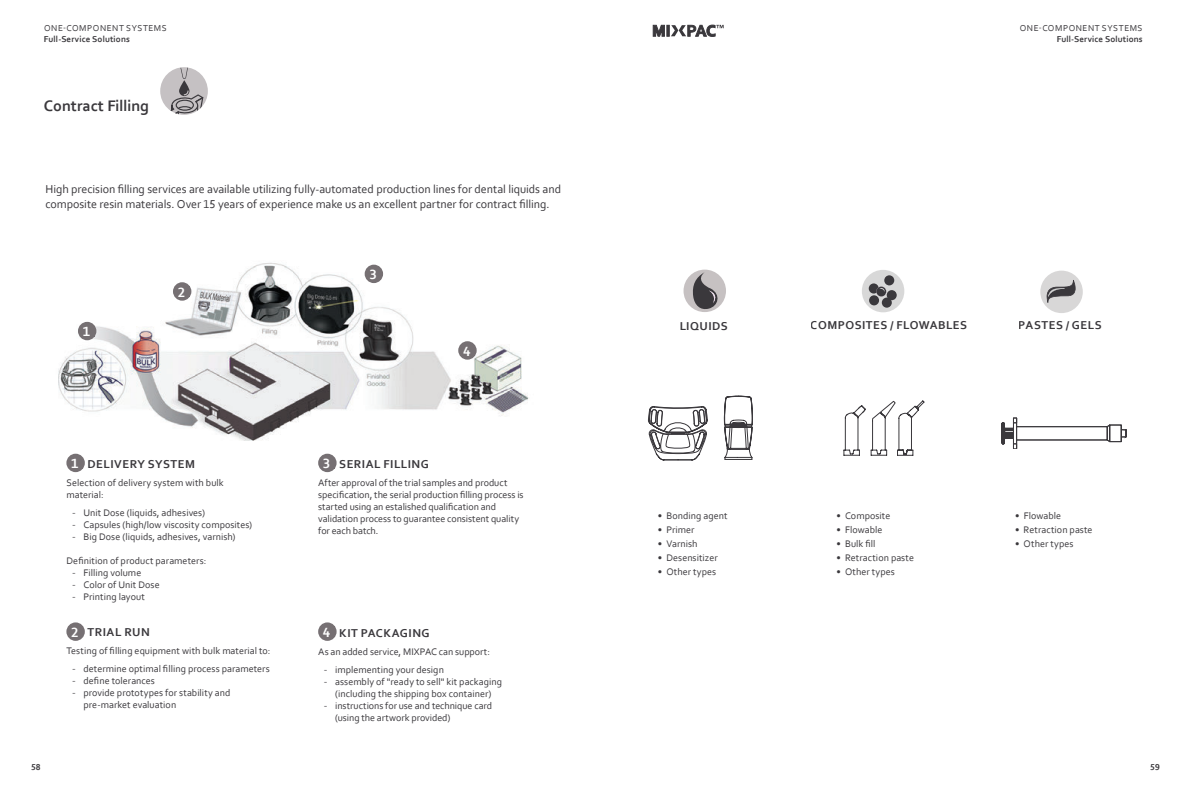
<style>
.page{position:relative;width:1191px;height:794px;background:#fff}
.page>*{position:absolute;margin:0;border:0;box-sizing:border-box;transform-origin:0 0}
.t1{font:700 16px "Corbel";letter-spacing:-.005em;color:#3a383c}
.t2{font:700 14px "Corbel";color:#fff}
.t3{font:12px/14.4px "Corbel";letter-spacing:-.005em;color:#3a383c}
.t4{font:700 12px "Corbel";letter-spacing:.04em;color:#3a383c}
.t5{font:10px/12px "Corbel";color:#3a383c}
.t6{font:700 9px "Corbel";letter-spacing:.01em;color:#3a383c}
.t7{font:9px "Corbel";letter-spacing:.06em;color:#3a383c}
.s1{font-size:14px;color:#fff}
.s2{font-family:"Helvetica Neue LT Std";font-weight:300}
</style>
<div class="page">
<svg style="left:1001px;top:417px;width:125px;height:31px"></svg>
<img style="left:58px;top:262px;width:471px;height:179px">
<div style="left:862px;top:270px;width:42px;height:42px;background:#d8d8d8;border-radius:50%"></div>
<div style="left:868px;top:283px;width:10px;height:10px;background:#3a383c;border-radius:50%"></div>
<div style="left:884px;top:275px;width:10px;height:10px;background:#3a383c;border-radius:50%"></div>
<div style="left:886px;top:290px;width:10px;height:10px;background:#3a383c;border-radius:50%"></div>
<div style="left:881px;top:297px;width:10px;height:11px;background:#3a383c;border-radius:50%"></div>
<div style="left:869px;top:295px;width:10px;height:10px;background:#3a383c;border-radius:50%"></div>
<svg style="left:876px;top:286px;width:10px;height:11px"></svg>
<div style="left:1040px;top:271px;width:42px;height:42px;background:#d8d7d7;border-radius:50%"></div>
<svg style="left:1042px;top:280px;width:38px;height:23px"></svg>
<svg style="left:843px;top:400px;width:81px;height:56px"></svg>
<div style="left:683px;top:270px;width:43px;height:42px;background:#c6c1c2;border-radius:50%"></div>
<svg style="left:691px;top:272px;width:30px;height:39px"></svg>
<svg style="left:648px;top:406px;width:60px;height:54px"></svg>
<svg style="left:723px;top:396px;width:30px;height:64px"></svg>
<div style="left:66px;top:454px;width:19px;height:18px;background:#767073;border-radius:50%"></div>
<svg style="left:66px;top:622px;width:19px;height:19px"></svg>
<div style="left:71px;top:626px;width:12px;height:11px;background:#767073"></div>
<div style="left:318px;top:454px;width:18px;height:18px;background:#767073;border-radius:50%"></div>
<div style="left:318px;top:622px;width:18px;height:19px;background:#767073;border-radius:50%"></div>
<div style="left:78px;top:322px;width:18px;height:18px;background:#767073;border-radius:50%"></div>
<div style="left:370px;top:284px;width:57px;height:15px;background:#fff"></div>
<div style="left:173px;top:282px;width:18px;height:19px;background:#767073;border-radius:50%"></div>
<svg style="left:458px;top:341px;width:19px;height:19px"></svg>
<div style="left:463px;top:345px;width:11px;height:11px;background:#767073"></div>
<div style="left:365px;top:265px;width:18px;height:18px;background:#767073;border-radius:50%"></div>
<div style="left:160px;top:67px;width:48px;height:48px;background:#c5c1c3;border-radius:50%"></div>
<svg style="left:165px;top:68px;width:38px;height:47px"></svg>
<svg style="left:652px;top:25px;width:71px;height:12px"></svg>
<p class="t7" style="left:44px;top:22px;width:124px">ONE-COMPONENT SYSTEMS</p>
<p class="t6" style="left:44px;top:33px;width:88px">Full-Service Solutions</p>
<h1 class="t1" style="left:44px;top:96px;width:107px">Contract Filling</h1>
<p class="t3" style="left:45px;top:182px;width:517px">High precision filling services are available utilizing fully-automated production lines for dental liquids and composite resin materials. Over 15 years of experience make us an excellent partner for contract filling.</p>
<h2 class="t2" style="left:83px;top:323px;width:9px">1</h2>
<h2 class="t2" style="left:178px;top:283px;width:9px">2</h2>
<p class="t4" style="left:71px;top:457px;width:125px"><span class="s1">1</span> DELIVERY SYSTEM</p>
<p class="t5" style="left:66px;top:476px;width:159px">Selection of delivery system with bulk material:</p>
<p class="t5" style="left:72px;top:506px;width:134px"><span class="s2">-</span> Unit Dose (liquids, adhesives)</p>
<p class="t5" style="left:72px;top:518px;width:182px"><span class="s2">-</span> Capsules (high/low viscosity composites)</p>
<p class="t5" style="left:72px;top:530px;width:165px"><span class="s2">-</span> Big Dose (liquids, adhesives, varnish)</p>
<p class="t5" style="left:66px;top:554px;width:141px">Definition of product parameters:</p>
<p class="t5" style="left:72px;top:566px;width:71px"><span class="s2">-</span> Filling volume</p>
<p class="t5" style="left:72px;top:578px;width:89px"><span class="s2">-</span> Color of Unit Dose</p>
<p class="t5" style="left:72px;top:590px;width:74px"><span class="s2">-</span> Printing layout</p>
<p class="t4" style="left:71px;top:625px;width:80px"><span class="s1">2</span> TRIAL RUN</p>
<p class="t5" style="left:66px;top:644px;width:206px">Testing of filling equipment with bulk material to:</p>
<p class="t5" style="left:72px;top:662px;width:199px"><span class="s2">-</span> determine optimal filling process parameters</p>
<p class="t5" style="left:72px;top:674px;width:84px"><span class="s2">-</span> define tolerances</p>
<p class="t5" style="left:83px;top:686px;width:149px;text-indent:-11px"><span class="s2">-</span> provide prototypes for stability and pre-market evaluation</p>
<h2 class="t2" style="left:369px;top:266px;width:9px">3</h2>
<h2 class="t2" style="left:463px;top:342px;width:9px">4</h2>
<p class="t4" style="left:323px;top:456px;width:107px"><span class="s1">3</span> SERIAL FILLING</p>
<p class="t5" style="left:318px;top:476px;width:207px">After approval of the trial samples and product specification, the serial production filling process is started using an estalished qualification and validation process to guarantee consistent quality for each batch.</p>
<p class="t4" style="left:323px;top:626px;width:108px"><span class="s1">4</span> KIT PACKAGING</p>
<p class="t5" style="left:318px;top:645px;width:173px">As an added service, MIXPAC can support:</p>
<p class="t5" style="left:324px;top:663px;width:122px"><span class="s2">-</span> implementing your design</p>
<p class="t5" style="left:324px;top:675px;width:180px;text-align:center"><span class="s2">-</span> assembly of "ready to sell" kit packaging (including the shipping box container)</p>
<p class="t5" style="left:335px;top:699px;width:159px;text-indent:-11px"><span class="s2">-</span> instructions for use and technique card (using the artwork provided)</p>
<p class="t7" style="left:1019px;top:22px;width:124px">ONE-COMPONENT SYSTEMS</p>
<p class="t6" style="left:1056px;top:33px;width:88px">Full-Service Solutions</p>
<p class="t4" style="left:679px;top:319px;width:50px">LIQUIDS</p>
<p class="t5" style="left:658px;top:509px;width:71px">• Bonding agent</p>
<p class="t5" style="left:658px;top:523px;width:38px">• Primer</p>
<p class="t5" style="left:658px;top:537px;width:41px">• Varnish</p>
<p class="t5" style="left:658px;top:551px;width:61px">• Desensitizer</p>
<p class="t5" style="left:658px;top:565px;width:60px">• Other types</p>
<p class="t4" style="left:811px;top:317px;width:158px">COMPOSITES / FLOWABLES</p>
<p class="t4" style="left:1018px;top:317px;width:84px">PASTES / GELS</p>
<p class="t5" style="left:836px;top:509px;width:55px">• Composite</p>
<p class="t5" style="left:836px;top:523px;width:48px">• Flowable</p>
<p class="t5" style="left:836px;top:537px;width:40px">• Bulk fill</p>
<p class="t5" style="left:836px;top:551px;width:79px">• Retraction paste</p>
<p class="t5" style="left:836px;top:565px;width:60px">• Other types</p>
<p class="t5" style="left:1015px;top:509px;width:48px">• Flowable</p>
<p class="t5" style="left:1015px;top:523px;width:79px">• Retraction paste</p>
<p class="t5" style="left:1015px;top:537px;width:60px">• Other types</p>
<p class="t6" style="left:31px;top:761px;width:11px">58</p>
<p class="t6" style="left:1150px;top:761px;width:11px">59</p>
</div>
